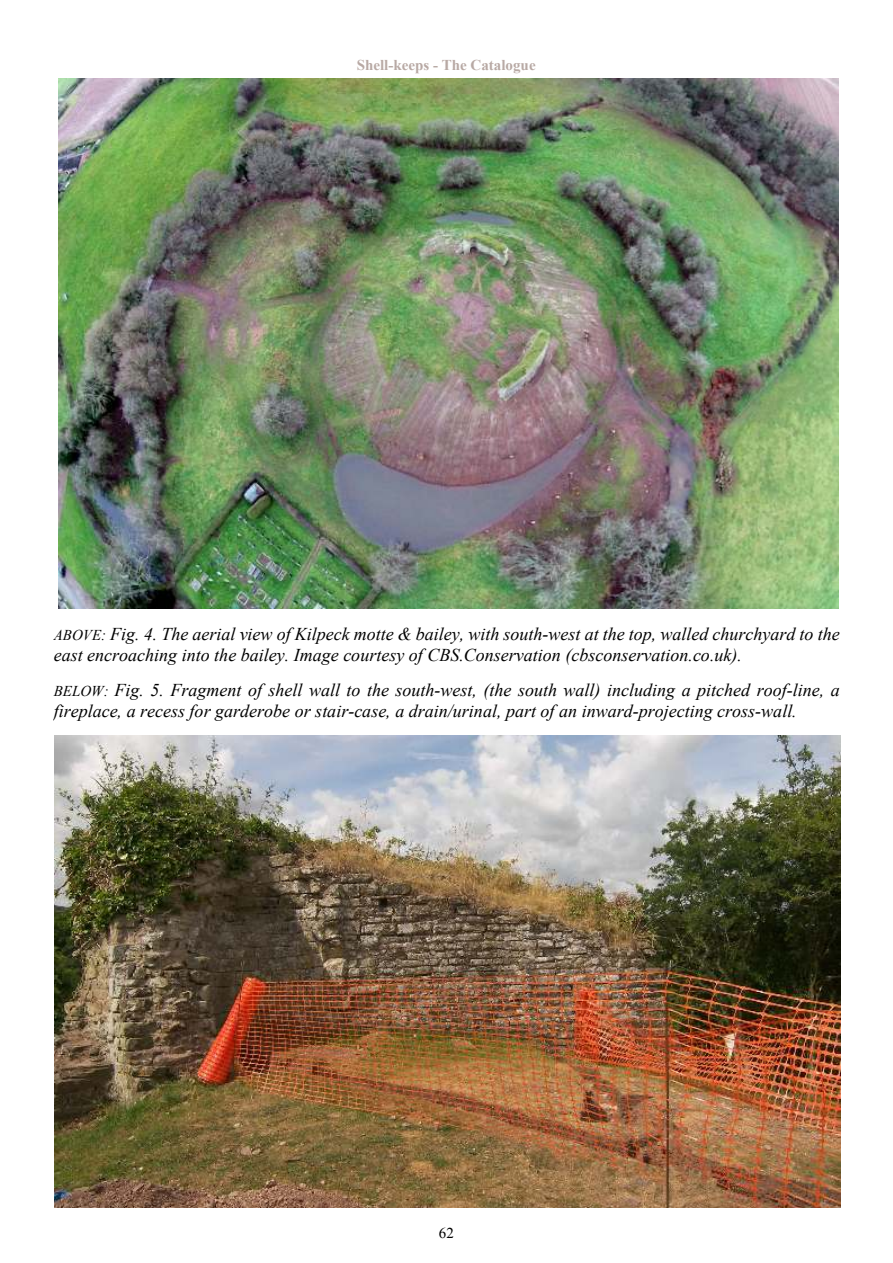
<style>
.page{position:relative;width:893px;height:1263px;background:#fff}
.page>*{position:absolute;margin:0;border:0;box-sizing:border-box;transform-origin:0 0}
.t1{font:italic 18px/20.6px "Times New Roman";color:#000}
.t2{font:700 15px "Times New Roman";color:#b8a9a4}
.t3{font:15px "Times New Roman";color:#000}
.s1{font-size:15px}
</style>
<div class="page">
<img style="left:58px;top:79px;width:780px;height:529px">
<img style="left:55px;top:736px;width:785px;height:472px">
<p class="t2" style="left:357px;top:60px;width:180px">Shell-keeps - The Catalogue</p>
<p class="t1" style="left:54px;top:625px;width:787px"><span class="s1">ABOVE:</span> Fig. 4. The aerial view of Kilpeck motte &amp; bailey, with south-west at the top, walled churchyard to the east encroaching into the bailey. Image courtesy of CBS.Conservation (cbsconservation.co.uk).</p>
<p class="t1" style="left:54px;top:682px;width:787px"><span class="s1">BELOW:</span> Fig. 5. Fragment of shell wall to the south-west, (the south wall) including a pitched roof-line, a fireplace, a recess for garderobe or stair-case, a drain/urinal, part of an inward-projecting cross-wall.</p>
<p class="t3" style="left:439px;top:1227px;width:17px">62</p>
</div>
